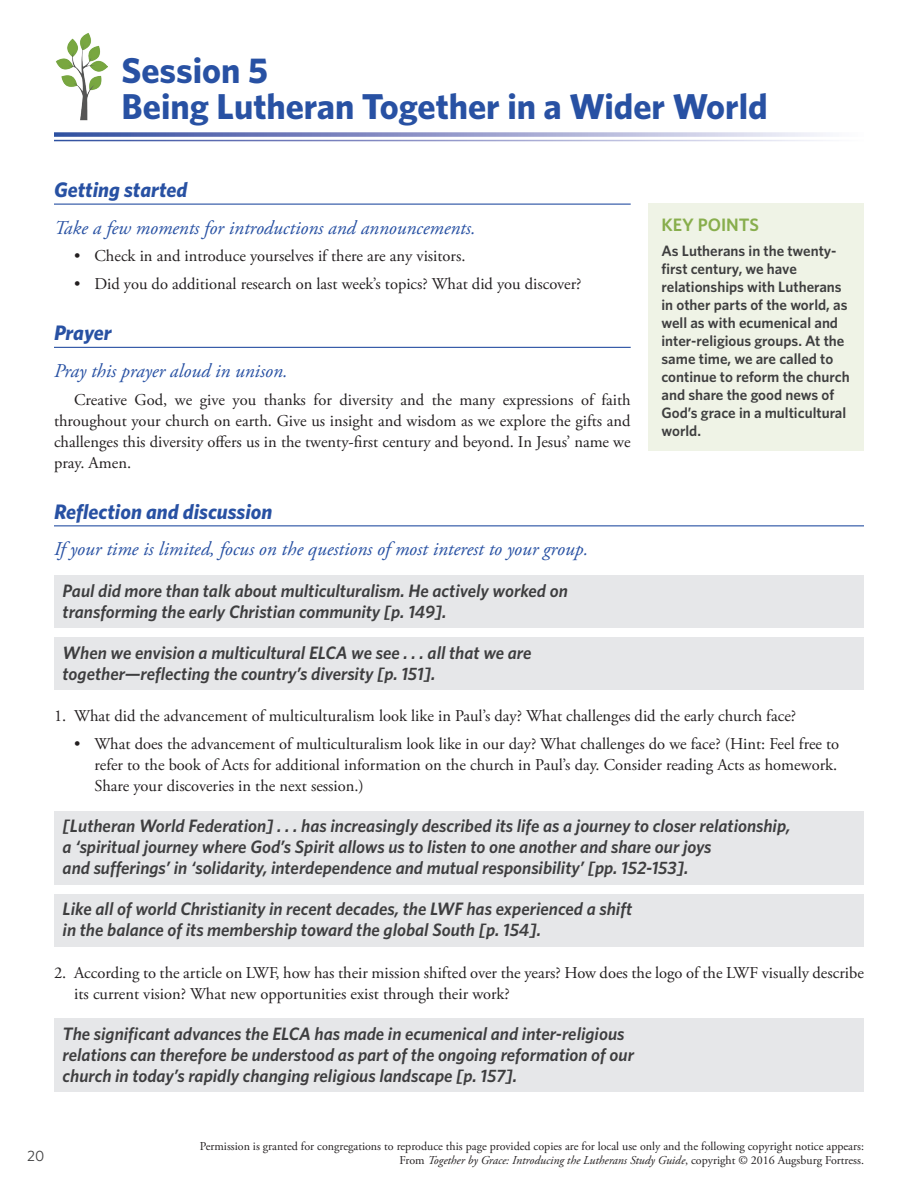
<style>
.page{position:relative;width:918px;height:1188px;background:#fff}
.page>*{position:absolute;margin:0;border:0;box-sizing:border-box;transform-origin:0 0}
.t1{font:700 36px/36px "Whitney";color:#2851a3}
.t2{font:italic 700 21px "Whitney";color:#2851a3}
.t3{font:italic 19.5px "Adobe Garamond Pro";color:#2851a3}
.t4{font:italic 600 18px/21px "Whitney";color:#3e3e3f}
.t5{font:600 18px "Whitney";color:#88ae4d}
.t6{font:16.5px/21px "Adobe Garamond Pro";color:#231f20}
.t7{font:600 15px/18px "Whitney";color:#3e3e3f}
.t8{font:15px "Whitney";color:#3e3e3f}
.t9{font:12px/14.4px "Adobe Garamond Pro";color:#231f20;text-align:right}
.s1{font-style:italic}
</style>
<div class="page">
<svg style="left:54px;top:132px;width:769px;height:5px;background:#9ca4cf"></svg>
<hr style="left:54px;top:204px;width:577px;height:1px;background:#2851a3">
<hr style="left:54px;top:347px;width:577px;height:1px;background:#2851a3">
<hr style="left:54px;top:525px;width:810px;height:1px;background:#2851a3">
<div style="left:54px;top:575px;width:810px;height:53px;background:#e6e7e9"></div>
<div style="left:54px;top:638px;width:810px;height:52px;background:#e6e7e9"></div>
<div style="left:54px;top:811px;width:810px;height:73px;background:#e6e7e9"></div>
<div style="left:54px;top:894px;width:810px;height:53px;background:#e6e7e9"></div>
<div style="left:54px;top:1019px;width:810px;height:73px;background:#e6e7e9"></div>
<img style="left:56px;top:33px;width:52px;height:88px">
<div style="left:648px;top:203px;width:216px;height:247px;background:#eff3e6"></div>
<h1 class="t1" style="left:122px;top:51px;width:648px">Session 5<br>Being Lutheran Together in a Wider World</h1>
<p class="t2" style="left:54px;top:175px;width:135px">Getting started</p>
<p class="t3" style="left:54px;top:216px;width:423px">Take a few moments for introductions and announcements.</p>
<p class="t6" style="left:74px;top:246px;width:393px">• Check in and introduce yourselves if there are any visitors.</p>
<p class="t6" style="left:74px;top:274px;width:509px">• Did you do additional research on last week’s topics? What did you discover?</p>
<p class="t2" style="left:54px;top:319px;width:59px">Prayer</p>
<p class="t3" style="left:54px;top:359px;width:235px">Pray this prayer aloud in unison.</p>
<p class="t6" style="left:54px;top:389px;width:578px;text-align:justify;text-indent:20px">Creative God, we give you thanks for diversity and the many expressions of faith throughout your church on earth. Give us insight and wisdom as we explore the gifts and challenges this diversity offers us in the twenty-first century and beyond. In Jesus’ name we pray. Amen.</p>
<p class="t2" style="left:54px;top:497px;width:220px">Reflection and discussion</p>
<p class="t3" style="left:54px;top:537px;width:536px">If your time is limited, focus on the questions of most interest to your group.</p>
<p class="t4" style="left:63px;top:580px;width:507px">Paul did more than talk about multiculturalism. He actively worked on transforming the early Christian community [p. 149].</p>
<p class="t4" style="left:63px;top:642px;width:470px">When we envision a multicultural ELCA we see . . . all that we are together—reflecting the country’s diversity [p. 151].</p>
<p class="t6" style="left:54px;top:706px;width:744px">1. What did the advancement of multiculturalism look like in Paul’s day? What challenges did the early church face?</p>
<p class="t6" style="left:94px;top:734px;width:746px;text-indent:-20px">• What does the advancement of multiculturalism look like in our day? What challenges do we face? (Hint: Feel free to refer to the book of Acts for additional information on the church in Paul’s day. Consider reading Acts as homework.<br>Share your discoveries in the next session.)</p>
<p class="t4" style="left:63px;top:815px;width:729px">[Lutheran World Federation] . . . has increasingly described its life as a journey to closer relationship, a ‘spiritual journey where God’s Spirit allows us to listen to one another and share our joys<br>and sufferings’ in ‘solidarity, interdependence and mutual responsibility’ [pp. 152-153].</p>
<p class="t4" style="left:63px;top:898px;width:571px">Like all of world Christianity in recent decades, the LWF has experienced a shift in the balance of its membership toward the global South [p. 154].</p>
<p class="t6" style="left:74px;top:962px;width:791px;text-indent:-20px">2. According to the article on LWF, how has their mission shifted over the years? How does the logo of the LWF visually describe its current vision? What new opportunities exist through their work?</p>
<p class="t4" style="left:63px;top:1023px;width:573px">The significant advances the ELCA has made in ecumenical and inter-religious relations can therefore be understood as part of the ongoing reformation of our church in today’s rapidly changing religious landscape [p. 157].</p>
<p class="t5" style="left:662px;top:213px;width:99px">KEY POINTS</p>
<p class="t7" style="left:662px;top:241px;width:190px">As Lutherans in the twenty&shy;first century, we have relationships with Lutherans in other parts of the world, as well as with ecumenical and inter-religious groups. At the same time, we are called to continue to reform the church and share the good news of<br>God’s grace in a multicultural world.</p>
<p class="t8" style="left:27px;top:1146px;width:19px">20</p>
<p class="t9" style="left:200px;top:1139px;width:666px">Permission is granted for congregations to reproduce this page provided copies are for local use only and the following copyright notice appears:<br>From <span class="s1">Together by Grace: Introducing the Lutherans Study Guide</span>, copyright © 2016 Augsburg Fortress.</p>
</div>
